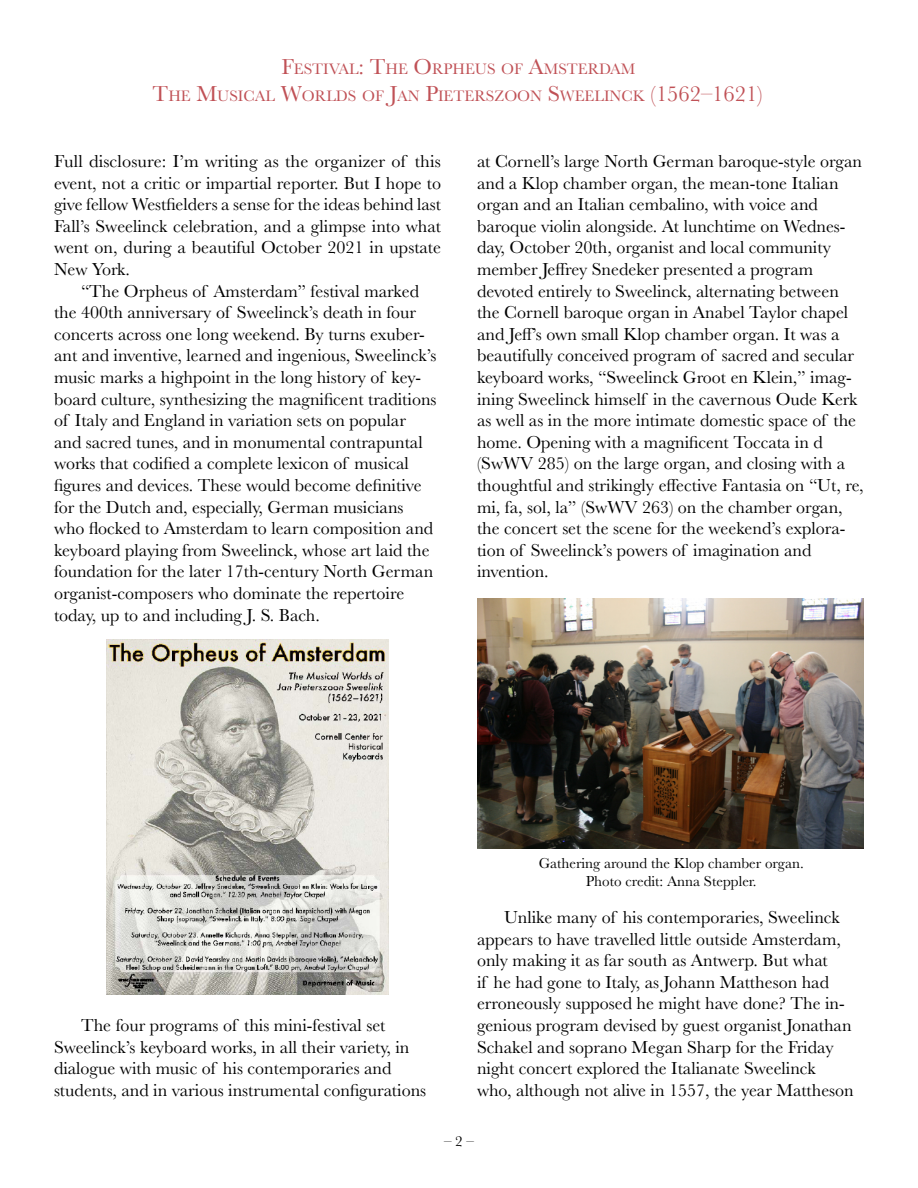
<style>
.page{position:relative;width:918px;height:1188px;background:#fff}
.page>*{position:absolute;margin:0;border:0;box-sizing:border-box;transform-origin:0 0}
.t1{font:22.5px "Baskerville";color:#c05156}
.t2{font:18px/21.6px "Baskerville";color:#000}
.t3{font:15.75px/27px "Baskerville";color:#c05156}
.t4{font:15px/18px "Baskerville";color:#000;text-align:center}
.s1{font-size:22.5px}
</style>
<div class="page">
<img style="left:477px;top:599px;width:387px;height:250px">
<img style="left:106px;top:640px;width:283px;height:355px">
<p class="t3" style="left:153px;top:56px;width:484px;text-indent:129px"><span class="s1">F</span>ESTIVAL<span class="s1">: T</span>HE <span class="s1">O</span>RPHEUS OF <span class="s1">A</span>MSTERDAM<br><span class="s1">T</span>HE <span class="s1">M</span>USICAL <span class="s1">W</span>ORLDS OF <span class="s1">J</span>AN <span class="s1">P</span>IETERSZOON <span class="s1">S</span>WEELINCK</p>
<p class="t1" style="left:651px;top:80px;width:114px">(1562–1621)</p>
<p class="t2" style="left:54px;top:151px;width:389px;text-align:justify">Full disclosure: I’m writing as the organizer of this event, not a critic or impartial reporter. But I hope to give fellow Westfielders a sense for the ideas behind last Fall’s Sweelinck celebration, and a glimpse into what went on, during a beautiful October 2021 in upstate New York.</p>
<p class="t2" style="left:54px;top:280px;width:384px;text-indent:27px">“The Orpheus of Amsterdam” festival marked the 400th anniversary of Sweelinck’s death in four concerts across one long weekend. By turns exuber&shy;ant and inventive, learned and ingenious, Sweelinck’s music marks a highpoint in the long history of key&shy;board culture, synthesizing the magnificent traditions of Italy and England in variation sets on popular and sacred tunes, and in monumental contrapuntal works that codified a complete lexicon of musical figures and devices. These would become definitive for the Dutch and, especially, German musicians who flocked to Amsterdam to learn composition and keyboard playing from Sweelinck, whose art laid the foundation for the later 17th-century North German organist-composers who dominate the repertoire today, up to and including J. S. Bach.</p>
<p class="t2" style="left:477px;top:151px;width:388px">at Cornell’s large North German baroque-style organ and a Klop chamber organ, the mean-tone Italian organ and an Italian cembalino, with voice and baroque violin alongside. At lunchtime on Wednes&shy;day, October 20th, organist and local community member Jeffrey Snedeker presented a program devoted entirely to Sweelinck, alternating between the Cornell baroque organ in Anabel Taylor chapel and Jeff’s own small Klop chamber organ. It was a beautifully conceived program of sacred and secular keyboard works, “Sweelinck Groot en Klein,” imag&shy;ining Sweelinck himself in the cavernous Oude Kerk as well as in the more intimate domestic space of the home. Opening with a magnificent Toccata in d (SwWV 285) on the large organ, and closing with a thoughtful and strikingly effective Fantasia on “Ut, re, mi, fa, sol, la” (SwWV 263) on the chamber organ, the concert set the scene for the weekend’s explora&shy;tion of Sweelinck’s powers of imagination and invention.</p>
<p class="t2" style="left:54px;top:1015px;width:374px;text-indent:27px">The four programs of this mini-festival set Sweelinck’s keyboard works, in all their variety, in dialogue with music of his contemporaries and students, and in various instrumental configurations</p>
<p class="t4" style="left:539px;top:855px;width:267px">Gathering around the Klop chamber organ.<br>Photo credit: Anna Steppler.</p>
<p class="t2" style="left:477px;top:907px;width:378px;text-indent:27px">Unlike many of his contemporaries, Sweelinck appears to have travelled little outside Amsterdam, only making it as far south as Antwerp. But what<br>if he had gone to Italy, as Johann Mattheson had erroneously supposed he might have done? The in&shy;genious program devised by guest organist Jonathan Schakel and soprano Megan Sharp for the Friday night concert explored the Italianate Sweelinck who, although not alive in 1557, the year Mattheson</p>
<p class="t4" style="left:444px;top:1132px;width:31px">– 2 –</p>
</div>
